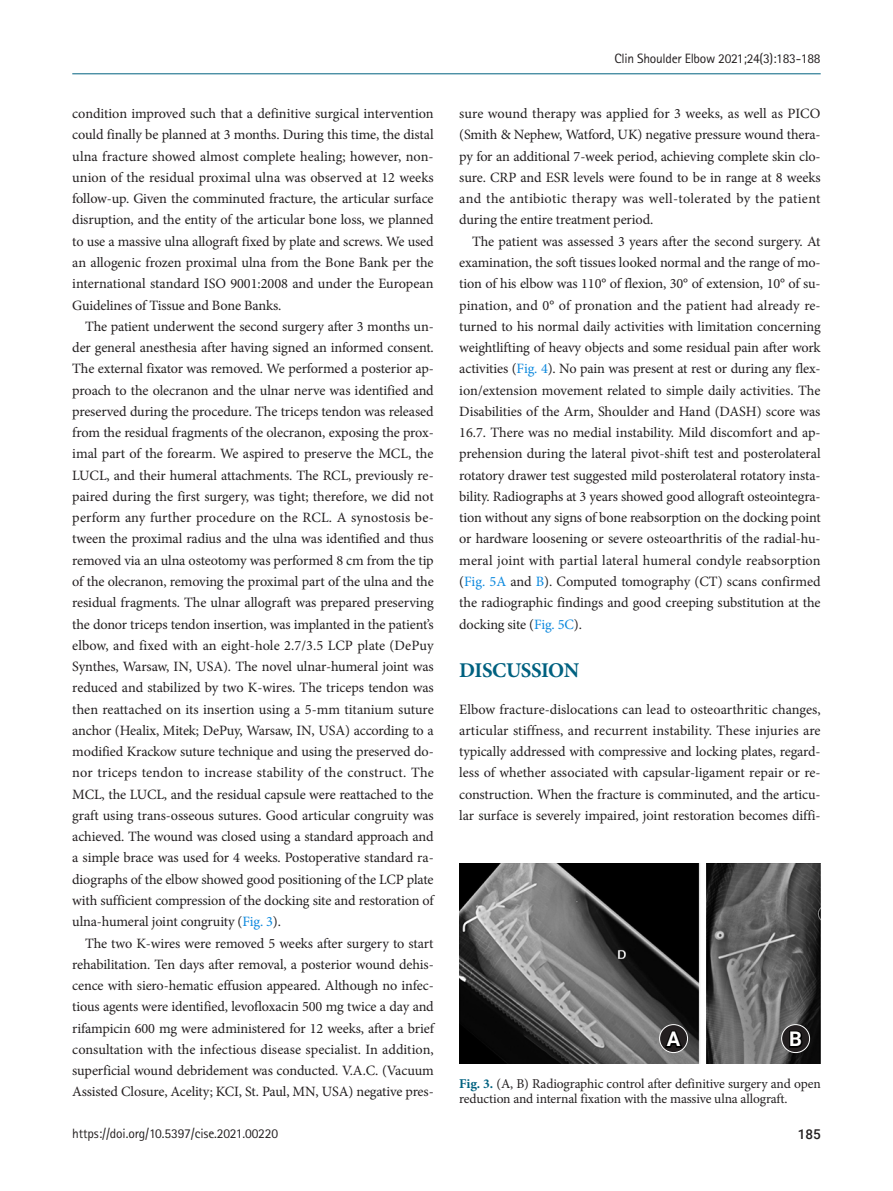
<style>
.page{position:relative;width:893px;height:1191px;background:#fff}
.page>*{position:absolute;margin:0;border:0;box-sizing:border-box;transform-origin:0 0}
.body-title{font:700 21px "Minion Pro";letter-spacing:-.02em;color:#006180}
.t1{font:700 20.25px "Roboto";color:#fff}
.body{font:14.25px/21.3px "Minion Pro";letter-spacing:-.01em;color:#231f20;text-align:justify}
.fig-caption{font:13.5px/15px "Minion Pro";letter-spacing:-.01em;color:#231f20}
.t2{font:13.5px "Rotis Sans Serif Std";letter-spacing:-.02em;color:#231f20}
.t3{font:500 13.5px "Roboto";color:#231f20}
.s1{color:#0b88de}
.s2{font-weight:700;color:#006180}
</style>
<div class="page">
<img style="left:459px;top:863px;width:362px;height:200px">
<svg style="left:660px;top:1024px;width:27px;height:28px"></svg>
<div style="left:659px;top:1024px;width:29px;height:29px;border:1px solid #fff;border-radius:50%"></div>
<svg style="left:663px;top:1029px;width:21px;height:20px"></svg>
<svg style="left:782px;top:1024px;width:28px;height:28px"></svg>
<div style="left:781px;top:1024px;width:29px;height:29px;border:1px solid #fff;border-radius:50%"></div>
<svg style="left:788px;top:1028px;width:16px;height:21px"></svg>
<hr style="left:72px;top:73px;width:749px;height:1px;background:#006180">
<p class="body" style="left:72px;top:103px;width:363px">condition improved such that a definitive surgical intervention could finally be planned at 3 months. During this time, the distal ulna fracture showed almost complete healing; however, non&shy;union of the residual proximal ulna was observed at 12 weeks follow-up. Given the comminuted fracture, the articular surface disruption, and the entity of the articular bone loss, we planned to use a massive ulna allograft fixed by plate and screws. We used an allogenic frozen proximal ulna from the Bone Bank per the international standard ISO 9001:2008 and under the European Guidelines of Tissue and Bone Banks.</p>
<p class="body" style="left:72px;top:316px;width:363px;text-indent:13px">The patient underwent the second surgery after 3 months un&shy;der general anesthesia after having signed an informed consent.<br>The external fixator was removed. We performed a posterior ap&shy;proach to the olecranon and the ulnar nerve was identified and preserved during the procedure. The triceps tendon was released from the residual fragments of the olecranon, exposing the prox&shy;imal part of the forearm. We aspired to preserve the MCL, the LUCL, and their humeral attachments. The RCL, previously re&shy;paired during the first surgery, was tight; therefore, we did not perform any further procedure on the RCL. A synostosis be&shy;tween the proximal radius and the ulna was identified and thus removed via an ulna osteotomy was performed 8 cm from the tip of the olecranon, removing the proximal part of the ulna and the residual fragments. The ulnar allograft was prepared preserving the donor triceps tendon insertion, was implanted in the patient’s elbow, and fixed with an eight-hole 2.7/3.5 LCP plate (DePuy Synthes, Warsaw, IN, USA). The novel ulnar-humeral joint was reduced and stabilized by two K-wires. The triceps tendon was then reattached on its insertion using a 5-mm titanium suture anchor (Healix, Mitek; DePuy, Warsaw, IN, USA) according to a modified Krackow suture technique and using the preserved do&shy;nor triceps tendon to increase stability of the construct. The MCL, the LUCL, and the residual capsule were reattached to the graft using trans-osseous sutures. Good articular congruity was achieved. The wound was closed using a standard approach and a simple brace was used for 4 weeks. Postoperative standard ra&shy;diographs of the elbow showed good positioning of the LCP plate with sufficient compression of the docking site and restoration of ulna-humeral joint congruity (<span class="s1">Fig. 3</span>).</p>
<p class="body" style="left:72px;top:932px;width:363px;text-indent:13px">The two K-wires were removed 5 weeks after surgery to start rehabilitation. Ten days after removal, a posterior wound dehis&shy;cence with siero-hematic effusion appeared. Although no infec&shy;tious agents were identified, levofloxacin 500 mg twice a day and rifampicin 600 mg were administered for 12 weeks, after a brief consultation with the infectious disease specialist. In addition, superficial wound debridement was conducted. V.A.C. (Vacuum Assisted Closure, Acelity; KCI, St. Paul, MN, USA) negative pres-</p>
<p class="t2" style="left:614px;top:51px;width:208px">Clin Shoulder Elbow 2021;24(3):183-188</p>
<p class="body" style="left:459px;top:103px;width:363px">sure wound therapy was applied for 3 weeks, as well as PICO (Smith &amp; Nephew, Watford, UK) negative pressure wound thera&shy;py for an additional 7-week period, achieving complete skin clo&shy;sure. CRP and ESR levels were found to be in range at 8 weeks and the antibiotic therapy was well-tolerated by the patient during the entire treatment period.</p>
<p class="body" style="left:459px;top:230px;width:363px;text-indent:13px">The patient was assessed 3 years after the second surgery. At examination, the soft tissues looked normal and the range of mo&shy;tion of his elbow was 110° of flexion, 30° of extension, 10° of su&shy;pination, and 0° of pronation and the patient had already re&shy;turned to his normal daily activities with limitation concerning weightlifting of heavy objects and some residual pain after work activities (<span class="s1">Fig. 4</span>). No pain was present at rest or during any flex&shy;ion/extension movement related to simple daily activities. The Disabilities of the Arm, Shoulder and Hand (DASH) score was 16.7. There was no medial instability. Mild discomfort and ap&shy;prehension during the lateral pivot-shift test and posterolateral rotatory drawer test suggested mild posterolateral rotatory insta&shy;bility. Radiographs at 3 years showed good allograft osteointegra&shy;tion without any signs of bone reabsorption on the docking point or hardware loosening or severe osteoarthritis of the radial-hu&shy;meral joint with partial lateral humeral condyle reabsorption (<span class="s1">Fig. 5A</span> and <span class="s1">B</span>). Computed tomography (CT) scans confirmed the radiographic findings and good creeping substitution at the docking site (<span class="s1">Fig. 5C</span>).</p>
<p class="body-title" style="left:459px;top:655px;width:121px">DISCUSSION</p>
<p class="body" style="left:459px;top:698px;width:363px">Elbow fracture-dislocations can lead to osteoarthritic changes, articular stiffness, and recurrent instability. These injuries are typically addressed with compressive and locking plates, regard&shy;less of whether associated with capsular-ligament repair or re&shy;construction. When the fracture is comminuted, and the articu&shy;lar surface is severely impaired, joint restoration becomes diffi-</p>
<p class="t1" style="left:667px;top:1025px;width:15px">A</p>
<p class="t1" style="left:789px;top:1025px;width:14px">B</p>
<p class="fig-caption" style="left:459px;top:1076px;width:363px"><span class="s2">Fig. 3.</span> (A, B) Radiographic control after definitive surgery and open reduction and internal fixation with the massive ulna allograft.</p>
<p class="t2" style="left:72px;top:1125px;width:207px">https://doi.org/10.5397/cise.2021.00220</p>
<p class="t3" style="left:798px;top:1124px;width:25px">185</p>
</div>
